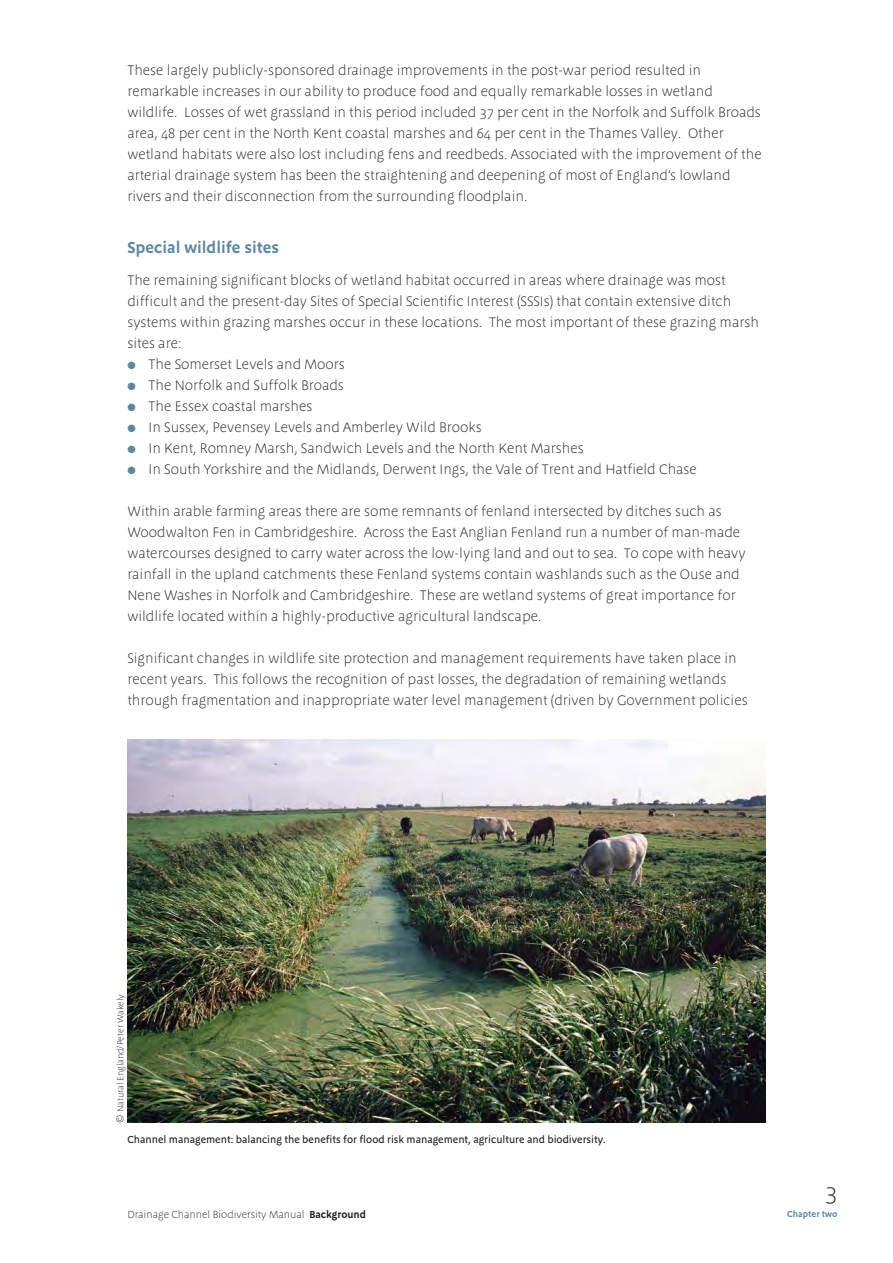
<style>
.page{position:relative;width:893px;height:1263px;background:#fff}
.page>*{position:absolute;margin:0;border:0;box-sizing:border-box;transform-origin:0 0}
.t1{font:300 24px "Megano";color:#231f20}
.t2{font:600 16.5px "Megano";color:#5d87a1}
.t3{font:300 14.25px/21px "Megano";color:#231f20}
.t4{font:500 10.5px "Megano";color:#231f20}
.t5{font:300 10.5px "Megano";color:#231f20}
.t6{font:300 9px "Megano";color:#231f20}
.t7{font:600 9px "Megano";color:#5d87a1}
.s1{color:#5d87a1}
.s2{font-size:10.5px}
.s3{font-weight:600}
</style>
<div class="page">
<img style="left:127px;top:740px;width:638px;height:382px">
<p class="t3" style="left:127px;top:60px;width:635px">These largely publicly-sponsored drainage improvements in the post-war period resulted in remarkable increases in our ability to produce food and equally remarkable losses in wetland wildlife. Losses of wet grassland in this period included 37 per cent in the Norfolk and Suffolk Broads area, 48 per cent in the North Kent coastal marshes and 64 per cent in the Thames Valley. Other wetland habitats were also lost including fens and reedbeds. Associated with the improvement of the arterial drainage system has been the straightening and deepening of most of England’s lowland rivers and their disconnection from the surrounding floodplain.</p>
<p class="t2" style="left:127px;top:240px;width:153px">Special wildlife sites</p>
<p class="t3" style="left:127px;top:270px;width:633px">The remaining significant blocks of wetland habitat occurred in areas where drainage was most difficult and the present-day Sites of Special Scientific Interest (SSSIs) that contain extensive ditch systems within grazing marshes occur in these locations. The most important of these grazing marsh sites are:</p>
<p class="t3" style="left:127px;top:354px;width:219px"><span class="s1">●</span> The Somerset Levels and Moors</p>
<p class="t3" style="left:127px;top:375px;width:218px"><span class="s1">●</span> The Norfolk and Suffolk Broads</p>
<p class="t3" style="left:127px;top:396px;width:186px"><span class="s1">●</span> The Essex coastal marshes</p>
<p class="t3" style="left:127px;top:417px;width:356px"><span class="s1">●</span> In Sussex, Pevensey Levels and Amberley Wild Brooks</p>
<p class="t3" style="left:127px;top:438px;width:458px"><span class="s1">●</span> In Kent, Romney Marsh, Sandwich Levels and the North Kent Marshes</p>
<p class="t3" style="left:127px;top:459px;width:571px"><span class="s1">●</span> In South Yorkshire and the Midlands, Derwent Ings, the Vale of Trent and Hatfield Chase</p>
<p class="t3" style="left:127px;top:501px;width:619px">Within arable farming areas there are some remnants of fenland intersected by ditches such as Woodwalton Fen in Cambridgeshire. Across the East Anglian Fenland run a number of man-made watercourses designed to carry water across the low-lying land and out to sea. To cope with heavy rainfall in the upland catchments these Fenland systems contain washlands such as the Ouse and Nene Washes in Norfolk and Cambridgeshire. These are wetland systems of great importance for wildlife located within a highly-productive agricultural landscape.</p>
<p class="t3" style="left:127px;top:648px;width:621px">Significant changes in wildlife site protection and management requirements have taken place in recent years. This follows the recognition of past losses, the degradation of remaining wetlands through fragmentation and inappropriate water level management (driven by Government policies</p>
<p class="t6" style="left:116px;top:1123px;width:130px;rotate:-90deg"><span class="s2">©</span> Natural England/Peter Wakely</p>
<p class="t4" style="left:127px;top:1135px;width:480px">Channel management: balancing the benefits for flood risk management, agriculture and biodiversity.</p>
<p class="t5" style="left:127px;top:1210px;width:240px">Drainage Channel Biodiversity Manual <span class="s3">Background</span></p>
<h1 class="t1" style="left:825px;top:1182px;width:13px">3</h1>
<p class="t7" style="left:787px;top:1210px;width:52px">Chapter two</p>
</div>
